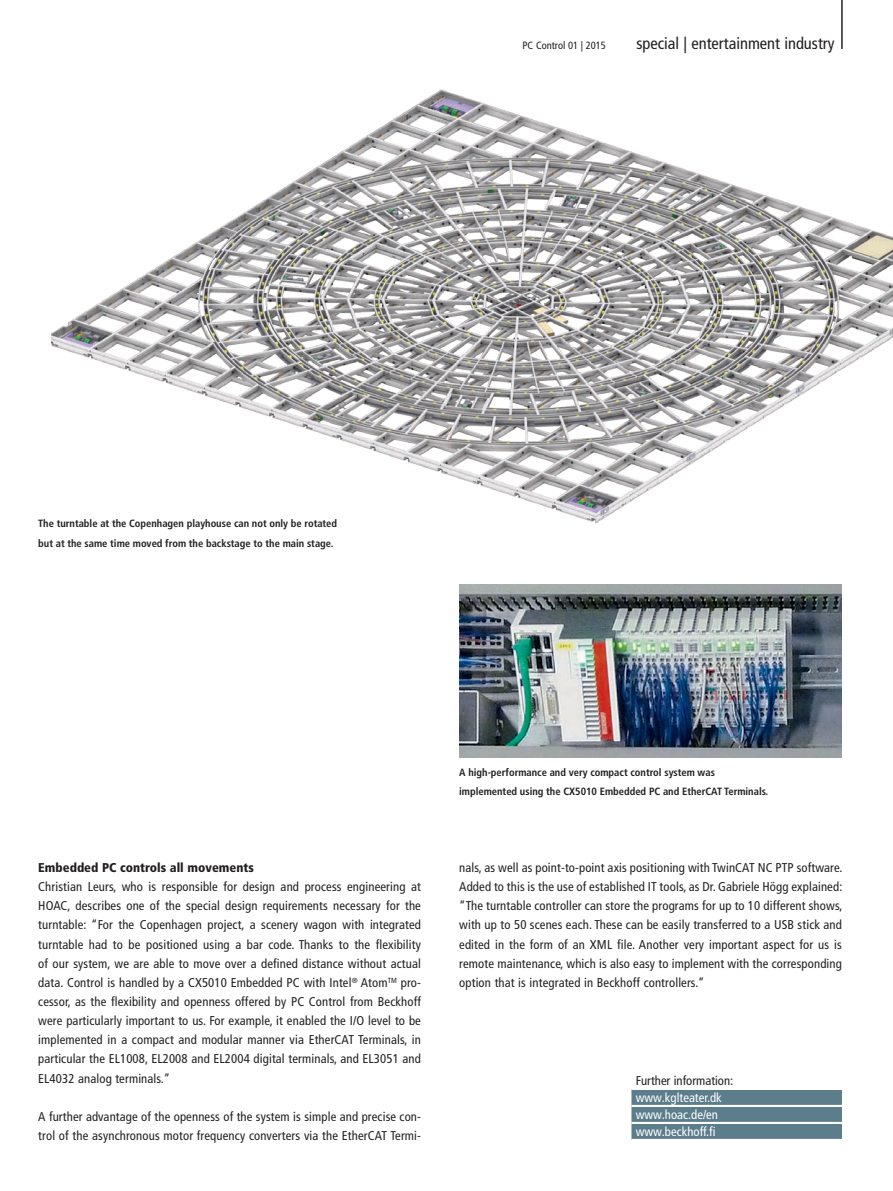
<style>
.page{position:relative;width:893px;height:1191px;background:#fff}
.page>*{position:absolute;margin:0;border:0;box-sizing:border-box;transform-origin:0 0}
.t1{font:condensed 16.5px "Frutiger LT Pro";color:#231f20}
.t2{font:condensed 12.75px/19.2px "Frutiger LT Pro";letter-spacing:.01em;color:#231f20;text-align:justify}
.t3{font:condensed 12.75px/17px "Frutiger LT Pro";color:#fff}
.t4{font:900 condensed 12.75px "Frutiger LT Pro";color:#231f20}
.t5{font:700 condensed 10.5px/19.2px "Frutiger LT Pro";color:#231f20}
.t6{font:condensed 10.5px "Frutiger LT Pro";color:#231f20}
</style>
<div class="page">
<img style="left:52px;top:89px;width:841px;height:434px">
<hr style="left:841px;top:0;width:2px;height:49px;background:#231f20">
<div style="left:631px;top:1090px;width:211px;height:48px;background:#5b7d8c"></div>
<hr style="left:631px;top:1104px;width:211px;height:3px;background:#fff">
<hr style="left:631px;top:1121px;width:211px;height:3px;background:#fff">
<img style="left:459px;top:585px;width:383px;height:172px">
<p class="t6" style="left:523px;top:39px;width:85px">PC Control 01 | 2015</p>
<p class="t1" style="left:636px;top:34px;width:200px">special | entertainment industry</p>
<p class="t5" style="left:38px;top:514px;width:300px">The turntable at the Copenhagen playhouse can not only be rotated but at the same time moved from the backstage to the main stage.</p>
<p class="t4" style="left:38px;top:860px;width:217px">Embedded PC controls all movements</p>
<p class="t2" style="left:38px;top:877px;width:384px">Christian Leurs, who is responsible for design and process engineering at HOAC, describes one of the special design requirements necessary for the turntable: “For the Copenhagen project, a scenery wagon with integrated turntable had to be positioned using a bar code. Thanks to the flexibility of our system, we are able to move over a defined distance without actual data. Control is handled by a CX5010 Embedded PC with Intel<sup>®</sup> Atom<sup>TM</sup> pro&shy;cessor, as the flexibility and openness offered by PC Control from Beckhoff were particularly important to us. For example, it enabled the I/O level to be implemented in a compact and modular manner via EtherCAT Terminals, in particular the EL1008, EL2008 and EL2004 digital terminals, and EL3051 and EL4032 analog terminals.”</p>
<p class="t2" style="left:38px;top:1106px;width:384px">A further advantage of the openness of the system is simple and precise con&shy;trol of the asynchronous motor frequency converters via the EtherCAT Termi-</p>
<p class="t5" style="left:459px;top:763px;width:311px">A high-performance and very compact control system was implemented using the CX5010 Embedded PC and EtherCAT Terminals.</p>
<p class="t2" style="left:459px;top:858px;width:385px">nals, as well as point-to-point axis positioning with TwinCAT NC PTP software.<br>Added to this is the use of established IT tools, as Dr. Gabriele Högg explained: “The turntable controller can store the programs for up to 10 different shows, with up to 50 scenes each. These can be easily transferred to a USB stick and edited in the form of an XML file. Another very important aspect for us is remote maintenance, which is also easy to implement with the corresponding option that is integrated in Beckhoff controllers.”</p>
<p class="t2" style="left:636px;top:1070px;width:99px">Further information:</p>
<p class="t3" style="left:636px;top:1089px;width:88px">www.kglteater.dk www.hoac.de/en www.beckhoff.fi</p>
</div>
